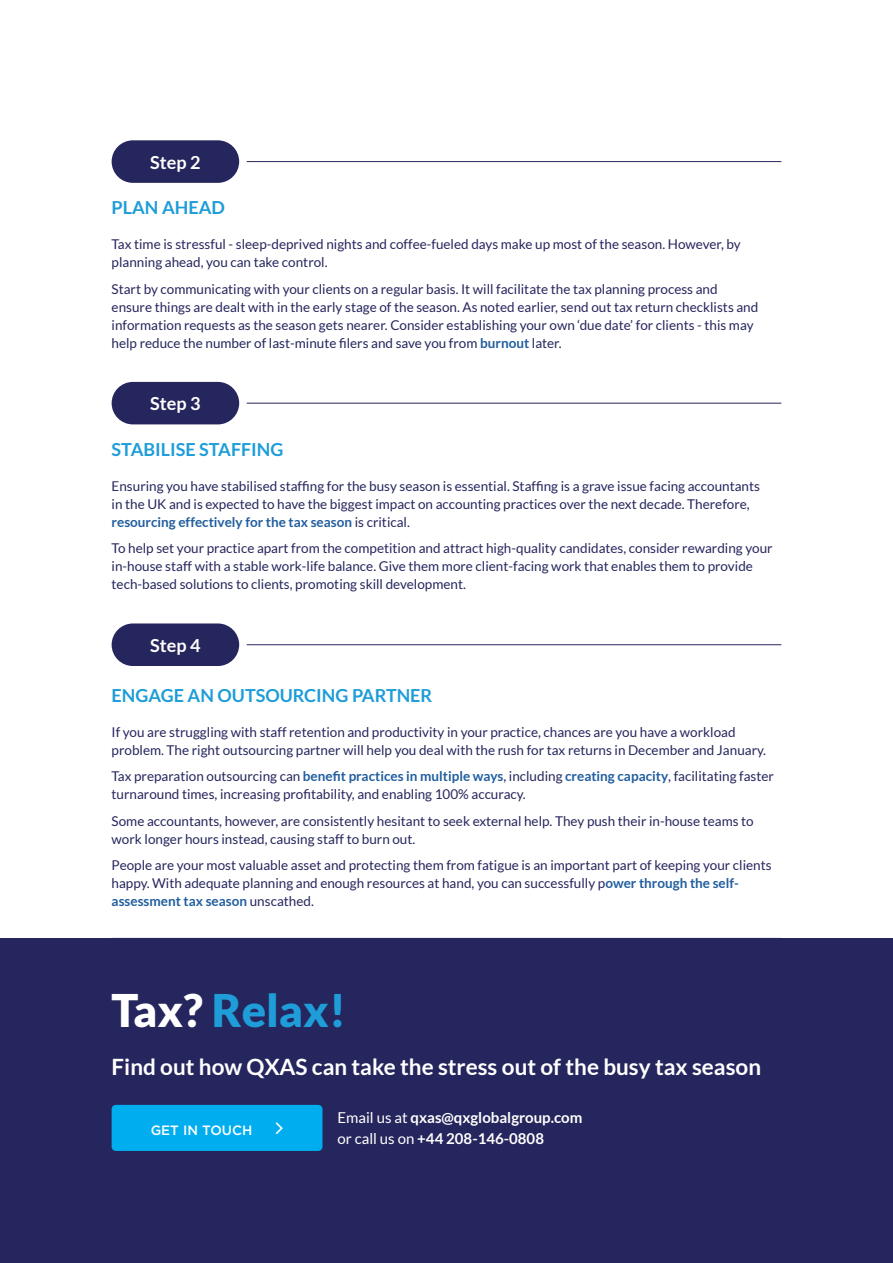
<style>
.page{position:relative;width:893px;height:1263px;background:#fff}
.page>*{position:absolute;margin:0;border:0;box-sizing:border-box;transform-origin:0 0}
.t1{font:900 45px "Lato";color:#1e9dd8}
.t2{font:700 22.5px "Lato";color:#fff}
.t3{font:700 18px "Lato";color:#1e9dd8}
.t4{font:700 18px "Lato";color:#fff}
.t5{font:700 15px/21px "Lato";color:#fff}
.t6{font:13.5px/18px "Lato";color:#26265e}
.t7{font:500 13.5px "Gotham";color:#fff}
.s1{font-weight:700;color:#215e9e}
.s2{color:#fff}
.s3{font-weight:400}
</style>
<div class="page">
<div style="left:0;top:938px;width:893px;height:325px;background:#26265e"></div>
<hr style="left:247px;top:403px;width:534px;height:1px;background:#26265e">
<div style="left:112px;top:382px;width:127px;height:42px;background:#26265e;border-radius:21px"></div>
<hr style="left:247px;top:644px;width:534px;height:1px;background:#26265e">
<div style="left:112px;top:623px;width:127px;height:43px;background:#26265e;border-radius:21px"></div>
<hr style="left:247px;top:161px;width:534px;height:1px;background:#26265e">
<div style="left:112px;top:140px;width:127px;height:43px;background:#26265e;border-radius:21px"></div>
<div style="left:112px;top:1105px;width:210px;height:46px;background:#00aeef;border-radius:4px"></div>
<h3 class="t4" style="left:150px;top:152px;width:52px">Step 2</h3>
<h3 class="t3" style="left:112px;top:197px;width:115px">PLAN AHEAD</h3>
<p class="t6" style="left:112px;top:235px;width:631px">Tax time is stressful - sleep-deprived nights and coffee-fueled days make up most of the season. However, by planning ahead, you can take control.</p>
<p class="t6" style="left:112px;top:280px;width:648px">Start by communicating with your clients on a regular basis. It will facilitate the tax planning process and ensure things are dealt with in the early stage of the season. As noted earlier, send out tax return checklists and information requests as the season gets nearer. Consider establishing your own ‘due date’ for clients - this may help reduce the number of last-minute filers and save you from <span class="s1">burnout</span> later.</p>
<h3 class="t4" style="left:150px;top:393px;width:52px">Step 3</h3>
<h3 class="t3" style="left:112px;top:439px;width:173px">STABILISE STAFFING</h3>
<p class="t6" style="left:112px;top:477px;width:650px">Ensuring you have stabilised staffing for the busy season is essential. Staffing is a grave issue facing accountants in the UK and is expected to have the biggest impact on accounting practices over the next decade. Therefore, <span class="s1">resourcing effectively for the tax season</span> is critical.</p>
<p class="t6" style="left:112px;top:539px;width:662px">To help set your practice apart from the competition and attract high-quality candidates, consider rewarding your in-house staff with a stable work-life balance. Give them more client-facing work that enables them to provide tech-based solutions to clients, promoting skill development.</p>
<h3 class="t4" style="left:150px;top:635px;width:52px">Step 4</h3>
<h3 class="t3" style="left:112px;top:685px;width:322px">ENGAGE AN OUTSOURCING PARTNER</h3>
<p class="t6" style="left:112px;top:723px;width:656px">If you are struggling with staff retention and productivity in your practice, chances are you have a workload problem. The right outsourcing partner will help you deal with the rush for tax returns in December and January.</p>
<p class="t6" style="left:112px;top:767px;width:664px">Tax preparation outsourcing can <span class="s1">benefit practices in multiple ways</span>, including <span class="s1">creating capacity</span>, facilitating faster turnaround times, increasing profitability, and enabling 100% accuracy.</p>
<p class="t6" style="left:112px;top:812px;width:644px">Some accountants, however, are consistently hesitant to seek external help. They push their in-house teams to work longer hours instead, causing staff to burn out.</p>
<p class="t6" style="left:112px;top:856px;width:661px">People are your most valuable asset and protecting them from fatigue is an important part of keeping your clients happy. With adequate planning and enough resources at hand, you can successfully p<span class="s1">ower through the self&shy;assessment tax season</span> unscathed.</p>
<h1 class="t1" style="left:112px;top:984px;width:236px"><span class="s2">Tax?</span> Relax!</h1>
<h2 class="t2" style="left:112px;top:1054px;width:651px">Find out how QXAS can take the stress out of the busy tax season</h2>
<p class="t7" style="left:151px;top:1121px;width:103px">GET IN TOUCH</p>
<p class="t5" style="left:337px;top:1107px;width:246px"><span class="s3">Email us at</span> qxas@qxglobalgroup.com <span class="s3">or call us on</span> +44 208-146-0808</p>
</div>
